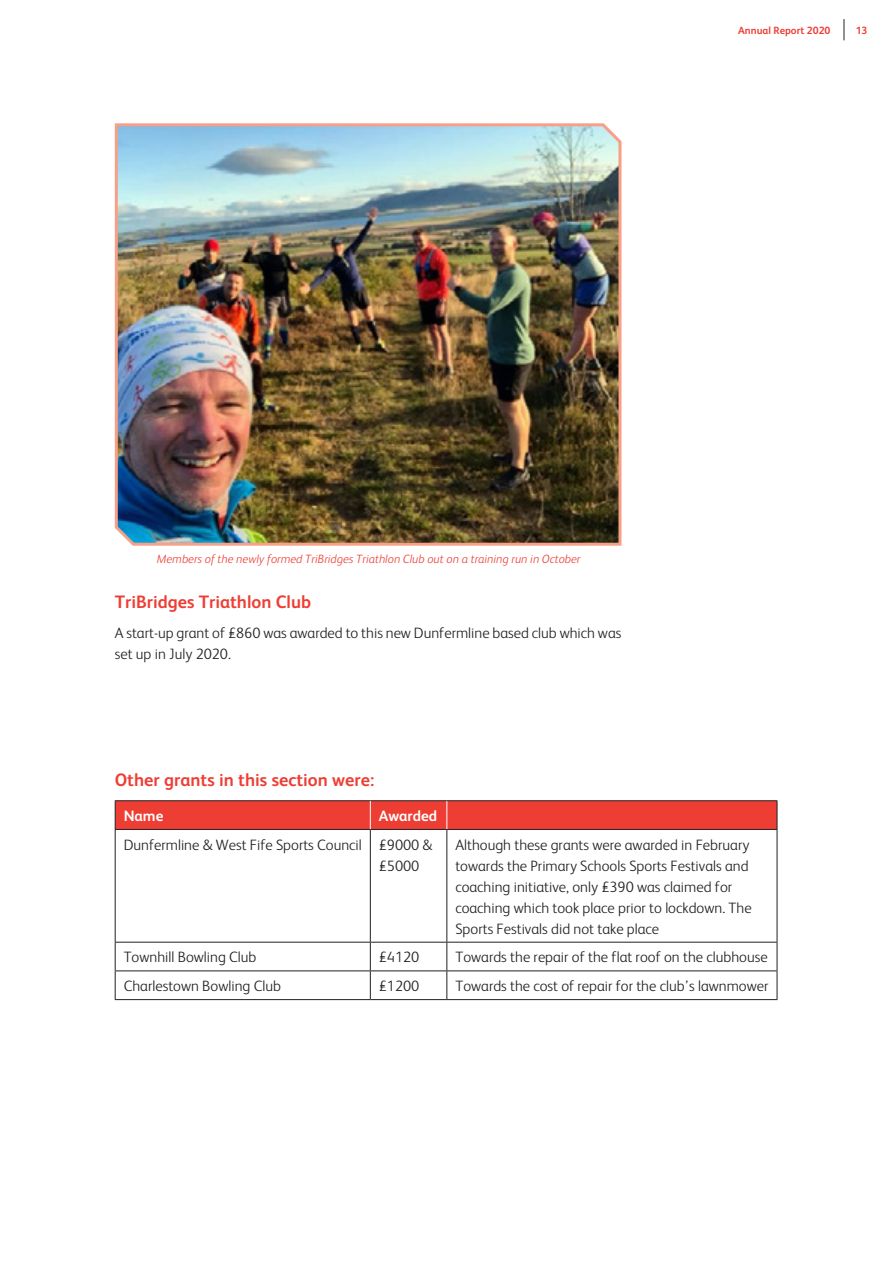
<style>
.page{position:relative;width:893px;height:1263px;background:#fff}
.page>*{position:absolute;margin:0;border:0;box-sizing:border-box;transform-origin:0 0}
.t1{font:700 18px "FS Albert";color:#ee3e34}
.t2{font:300 15px/21px "FS Albert";color:#231f20}
.t3{font:700 15px "FS Albert";color:#fff}
.t4{font:italic 300 12px "FS Albert";color:#ee3e34}
.t5{font:700 10.5px "FS Albert";color:#ee3e34}
</style>
<div class="page">
<img style="left:114px;top:123px;width:508px;height:423px">
<hr style="left:115px;top:800px;width:255px;height:1px;background:#231f20">
<hr style="left:370px;top:800px;width:77px;height:1px;background:#231f20">
<hr style="left:447px;top:800px;width:330px;height:1px;background:#231f20">
<hr style="left:115px;top:829px;width:255px;height:1px;background:#231f20">
<hr style="left:115px;top:830px;width:1px;height:112px;background:#231f20">
<hr style="left:370px;top:829px;width:77px;height:1px;background:#231f20">
<hr style="left:370px;top:830px;width:1px;height:112px;background:#231f20">
<hr style="left:447px;top:829px;width:330px;height:1px;background:#231f20">
<hr style="left:446px;top:830px;width:1px;height:112px;background:#231f20">
<hr style="left:777px;top:830px;width:1px;height:112px;background:#231f20">
<hr style="left:115px;top:942px;width:255px;height:1px;background:#231f20">
<hr style="left:370px;top:942px;width:77px;height:1px;background:#231f20">
<hr style="left:447px;top:942px;width:330px;height:1px;background:#231f20">
<hr style="left:115px;top:970px;width:255px;height:1px;background:#231f20">
<svg style="left:115px;top:942px;width:1px;height:57px"></svg>
<hr style="left:370px;top:970px;width:77px;height:1px;background:#231f20">
<svg style="left:370px;top:942px;width:1px;height:57px"></svg>
<hr style="left:447px;top:970px;width:330px;height:1px;background:#231f20">
<svg style="left:446px;top:942px;width:1px;height:57px"></svg>
<svg style="left:777px;top:942px;width:1px;height:57px"></svg>
<hr style="left:115px;top:999px;width:255px;height:1px;background:#231f20">
<hr style="left:370px;top:999px;width:77px;height:1px;background:#231f20">
<hr style="left:447px;top:999px;width:330px;height:1px;background:#231f20">
<div style="left:115px;top:801px;width:663px;height:28px;background:#ee3e34"></div>
<hr style="left:843px;top:19px;width:2px;height:21px;background:#6c6d70">
<p class="t5" style="left:738px;top:24px;width:94px">Annual Report 2020</p>
<p class="t5" style="left:856px;top:24px;width:13px">13</p>
<p class="t4" style="left:157px;top:552px;width:425px">Members of the newly formed TriBridges Triathlon Club out on a training run in October</p>
<p class="t1" style="left:115px;top:592px;width:198px">TriBridges Triathlon Club</p>
<p class="t2" style="left:115px;top:622px;width:508px">A start-up grant of £860 was awarded to this new Dunfermline based club which was set up in July 2020.</p>
<p class="t1" style="left:115px;top:769px;width:261px">Other grants in this section were:</p>
<p class="t3" style="left:124px;top:807px;width:41px">Name</p>
<p class="t3" style="left:379px;top:807px;width:60px">Awarded</p>
<p class="t2" style="left:379px;top:834px;width:55px;text-indent:-255px">Dunfermline &amp; West Fife Sports Council £9000 &amp; £5000</p>
<p class="t2" style="left:455px;top:834px;width:298px">Although these grants were awarded in February towards the Primary Schools Sports Festivals and coaching initiative, only £390 was claimed for coaching which took place prior to lockdown. The Sports Festivals did not take place</p>
<p class="t2" style="left:124px;top:947px;width:134px">Townhill Bowling Club</p>
<p class="t2" style="left:379px;top:947px;width:42px">£4120</p>
<p class="t2" style="left:455px;top:947px;width:314px">Towards the repair of the flat roof on the clubhouse</p>
<p class="t2" style="left:124px;top:975px;width:159px">Charlestown Bowling Club</p>
<p class="t2" style="left:379px;top:975px;width:42px">£1200</p>
<p class="t2" style="left:455px;top:975px;width:315px">Towards the cost of repair for the club’s lawnmower</p>
</div>
